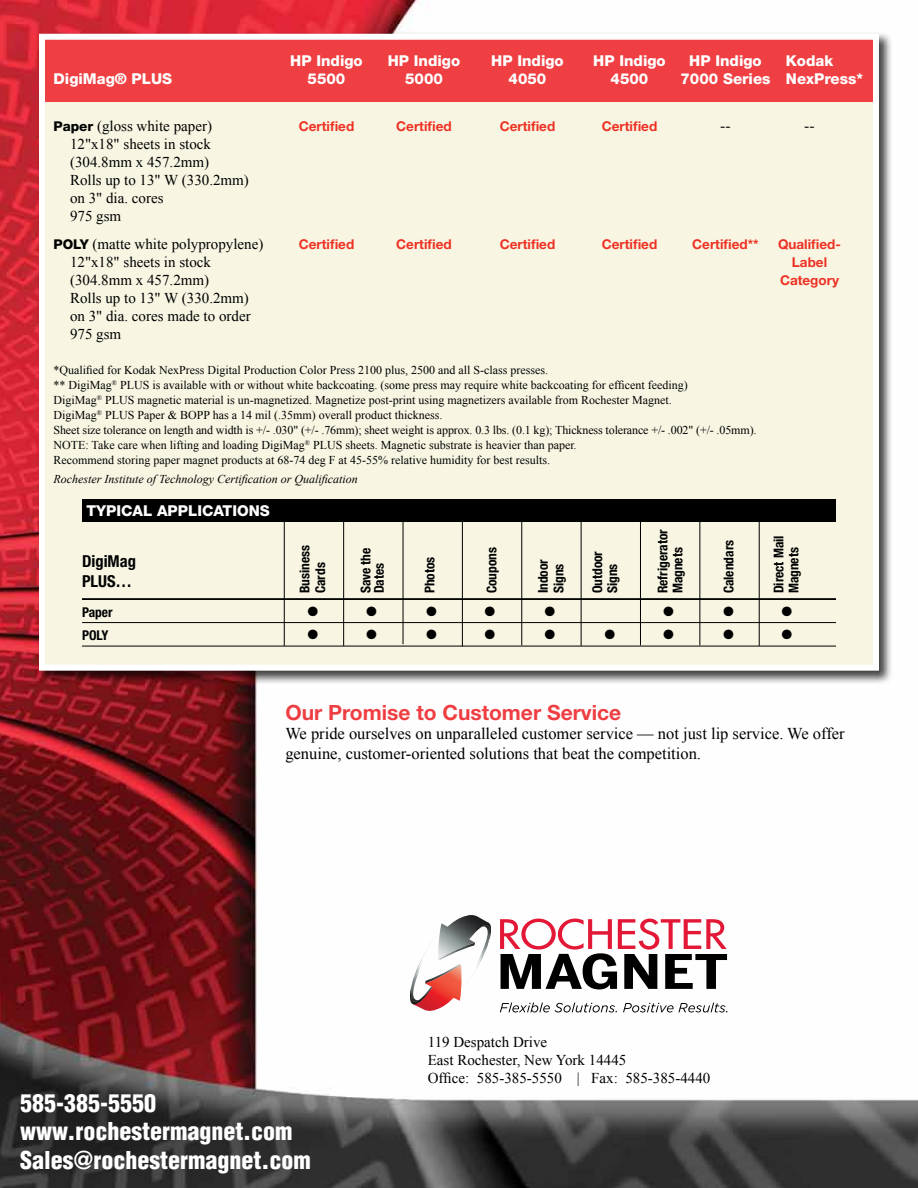
<style>
.page{position:relative;width:918px;height:1188px;background:#fff}
.page>*{position:absolute;margin:0;border:0;box-sizing:border-box;transform-origin:0 0}
.t1{font:700 condensed 27px "Helvetica Neue LT Std";color:#000}
.t2{font:900 condensed 24px/28.8px "Helvetica LT Std";color:#fff}
.t3{font:700 21px/16.5px "Helvetica LT Std";color:#fff}
.t4{font:700 21px "Helvetica Neue LT Std";color:#ef3e42}
.t5{font:16.5px/19.5px "Times New Roman";color:#000}
.t6{font:700 condensed 16.5px/20.1px "Helvetica Neue LT Std";color:#000}
.t7{font:15px/18px "Times New Roman";color:#000}
.t8{font:800 15px "Helvetica Neue LT Std";color:#fff}
.t9{font:700 condensed 13.5px/15px "Helvetica Neue LT Std";color:#000}
.t10{font:700 13.5px "Helvetica Neue LT Std";color:#ee3124}
.t11{font:13.5px "Helvetica Neue LT Std";color:#000}
.t12{font:12px/15px "Times New Roman";color:#000}
.t13{font:italic 12px "Times New Roman";color:#000}
.s1{font-family:"Helvetica Neue LT Std";font-weight:800;font-size:13.5px}
</style>
<div class="page">
<img style="left:0;top:0;width:918px;height:1188px">
<div style="left:37px;top:32px;width:856px;height:653px;background:#000;opacity:.75"></div>
<svg style="left:836px;top:41px;width:36px;height:623px;background:#f7e4d3"></svg>
<svg style="left:46px;top:41px;width:790px;height:623px;background:#f6e2d1"></svg>
<div style="left:39px;top:34px;width:840px;height:637px;border:6px solid #fff"></div>
<hr style="left:82px;top:598px;width:754px;height:2px;background:#000">
<hr style="left:284px;top:518px;width:1px;height:128px;background:#000">
<hr style="left:759px;top:518px;width:1px;height:128px;background:#000">
<hr style="left:343px;top:518px;width:1px;height:128px;background:#000">
<hr style="left:699px;top:518px;width:1px;height:127px;background:#000">
<hr style="left:403px;top:518px;width:1px;height:126px;background:#000">
<hr style="left:462px;top:518px;width:1px;height:128px;background:#000">
<hr style="left:640px;top:522px;width:1px;height:123px;background:#000">
<hr style="left:581px;top:518px;width:1px;height:128px;background:#000">
<hr style="left:521px;top:518px;width:1px;height:127px;background:#000">
<div style="left:82px;top:500px;width:754px;height:22px;background:#000"></div>
<hr style="left:82px;top:646px;width:754px;height:1px;background:#000">
<hr style="left:82px;top:622px;width:754px;height:1px;background:#000">
<svg style="left:409px;top:915px;width:83px;height:97px"></svg>
<svg style="left:500px;top:919px;width:227px;height:70px"></svg>
<svg style="left:500px;top:1003px;width:117px;height:9px"></svg>
<svg style="left:623px;top:1003px;width:105px;height:9px"></svg>
<p class="t8" style="left:290px;top:52px;width:74px">HP Indigo</p>
<p class="t8" style="left:388px;top:52px;width:74px">HP Indigo</p>
<p class="t8" style="left:491px;top:52px;width:74px">HP Indigo</p>
<p class="t8" style="left:593px;top:52px;width:74px">HP Indigo</p>
<p class="t8" style="left:689px;top:52px;width:74px">HP Indigo</p>
<p class="t8" style="left:786px;top:52px;width:49px">Kodak</p>
<p class="t8" style="left:54px;top:70px;width:120px">DigiMag® PLUS</p>
<p class="t8" style="left:308px;top:70px;width:39px">5500</p>
<p class="t8" style="left:405px;top:70px;width:39px">5000</p>
<p class="t8" style="left:509px;top:70px;width:39px">4050</p>
<p class="t8" style="left:611px;top:70px;width:39px">4500</p>
<p class="t8" style="left:681px;top:70px;width:184px">7000 Series NexPress*</p>
<p class="t7" style="left:54px;top:117px;width:160px"><span class="s1">Paper</span> (gloss white paper)</p>
<p class="t10" style="left:299px;top:118px;width:57px">Certified</p>
<p class="t10" style="left:396px;top:118px;width:57px">Certified</p>
<p class="t10" style="left:500px;top:118px;width:57px">Certified</p>
<p class="t10" style="left:602px;top:118px;width:57px">Certified</p>
<p class="t11" style="left:720px;top:118px;width:12px">--</p>
<p class="t11" style="left:804px;top:118px;width:12px">--</p>
<p class="t7" style="left:70px;top:135px;width:180px">12"x18" sheets in stock (304.8mm x 457.2mm)<br>Rolls up to 13" W (330.2mm) on 3" dia. cores<br>975 gsm</p>
<p class="t7" style="left:54px;top:235px;width:211px"><span class="s1">POLY</span> (matte white polypropylene)</p>
<p class="t10" style="left:299px;top:236px;width:57px">Certified</p>
<p class="t10" style="left:396px;top:236px;width:57px">Certified</p>
<p class="t10" style="left:500px;top:236px;width:57px">Certified</p>
<p class="t10" style="left:602px;top:236px;width:57px">Certified</p>
<p class="t10" style="left:692px;top:236px;width:68px">Certified**</p>
<p class="t10" style="left:778px;top:236px;width:64px">Qualified-</p>
<p class="t7" style="left:70px;top:253px;width:142px">12"x18" sheets in stock</p>
<p class="t10" style="left:792px;top:254px;width:37px">Label</p>
<p class="t7" style="left:70px;top:271px;width:141px">(304.8mm x 457.2mm)</p>
<p class="t10" style="left:780px;top:272px;width:61px">Category</p>
<p class="t7" style="left:70px;top:289px;width:182px;text-align:justify">Rolls up to 13" W (330.2mm) on 3" dia. cores made to order 975 gsm</p>
<p class="t12" style="left:54px;top:362px;width:705px">*Qualified for Kodak NexPress Digital Production Color Press 2100 plus, 2500 and all S-class presses.<br>** DigiMag<sup>®</sup> PLUS is available with or without white backcoating. (some press may require white backcoating for efficent feeding)<br>DigiMag<sup>®</sup> PLUS magnetic material is un-magnetized. Magnetize post-print using magnetizers available from Rochester Magnet.<br>DigiMag<sup>®</sup> PLUS Paper &amp; BOPP has a 14 mil (.35mm) overall product thickness.<br>Sheet size tolerance on length and width is +/- .030" (+/- .76mm); sheet weight is approx. 0.3 lbs. (0.1 kg); Thickness tolerance +/- .002" (+/- .05mm).<br>NOTE: Take care when lifting and loading DigiMag<sup>®</sup> PLUS sheets. Magnetic substrate is heavier than paper.<br>Recommend storing paper magnet products at 68-74 deg F at 45-55% relative humidity for best results.</p>
<p class="t13" style="left:54px;top:471px;width:306px">Rochester Institute of Technology Certification or Qualification</p>
<p class="t8" style="left:87px;top:502px;width:81px">Typi cal Appli</p>
<p class="t8" style="left:202px;top:502px;width:31px">cations</p>
<p class="t9" style="left:655px;top:593px;width:66px;rotate:-90deg">Refrigerator<br>Magnets</p>
<p class="t9" style="left:721px;top:593px;width:55px;rotate:-90deg">Calendars</p>
<p class="t9" style="left:771px;top:593px;width:60px;rotate:-90deg">Direct Mail<br>Magnets</p>
<p class="t9" style="left:297px;top:593px;width:50px;line-height:15.6px;rotate:-90deg">Business<br>Cards</p>
<p class="t9" style="left:359px;top:593px;width:47px;line-height:13.5px;rotate:-90deg">Save the<br>Dates</p>
<p class="t9" style="left:422px;top:593px;width:38px;rotate:-90deg">Photos</p>
<p class="t9" style="left:484px;top:593px;width:48px;rotate:-90deg">Coupons</p>
<p class="t9" style="left:535px;top:593px;width:36px;line-height:15.6px;rotate:-90deg">Indoor<br>Signs</p>
<p class="t9" style="left:590px;top:593px;width:44px;rotate:-90deg">Outdoor<br>Signs</p>
<h3 class="t6" style="left:82px;top:551px;width:56px">DigiMag<br>PLUS…</h3>
<p class="t9" style="left:82px;top:604px;width:32px">Paper</p>
<h1 class="t1" style="left:306px;top:595px;width:74px">• •</h1>
<h1 class="t1" style="left:425px;top:595px;width:74px">• •</h1>
<h1 class="t1" style="left:543px;top:595px;width:15px">•</h1>
<h1 class="t1" style="left:662px;top:595px;width:75px">• •</h1>
<h1 class="t1" style="left:780px;top:595px;width:15px">•</h1>
<p class="t9" style="left:82px;top:627px;width:28px">POLY</p>
<h1 class="t1" style="left:306px;top:618px;width:74px">• •</h1>
<h1 class="t1" style="left:425px;top:618px;width:74px">• •</h1>
<h1 class="t1" style="left:543px;top:618px;width:75px">• •</h1>
<h1 class="t1" style="left:662px;top:618px;width:75px">• •</h1>
<h1 class="t1" style="left:780px;top:618px;width:15px">•</h1>
<h3 class="t4" style="left:285px;top:699px;width:338px">Our Promise to Customer Service</h3>
<h3 class="t5" style="left:285px;top:724px;width:561px">We pride ourselves on unparalleled customer service — not just lip service. We offer genuine, customer-oriented solutions that beat the competition.</h3>
<h2 class="t2" style="left:20px;top:1088px;width:292px">585-385-5550 www.rochestermagnet.com<br>Sales@rochestermagnet.com</h2>
<h3 class="t3" style="left:30px;top:1109px;width:130px">800.258.0991</h3>
<h3 class="t3" style="left:30px;top:1115px;width:315px">800.258.0991 sales@magnummagnetics.com</h3>
<h3 class="t3" style="left:30px;top:1152px;width:242px">magnummagnetics.com</h3>
<p class="t7" style="left:428px;top:1033px;width:284px">119 Despatch Drive<br>East Rochester, New York 14445<br>Office: 585-385-5550 | Fax: 585-385-4440</p>
</div>
